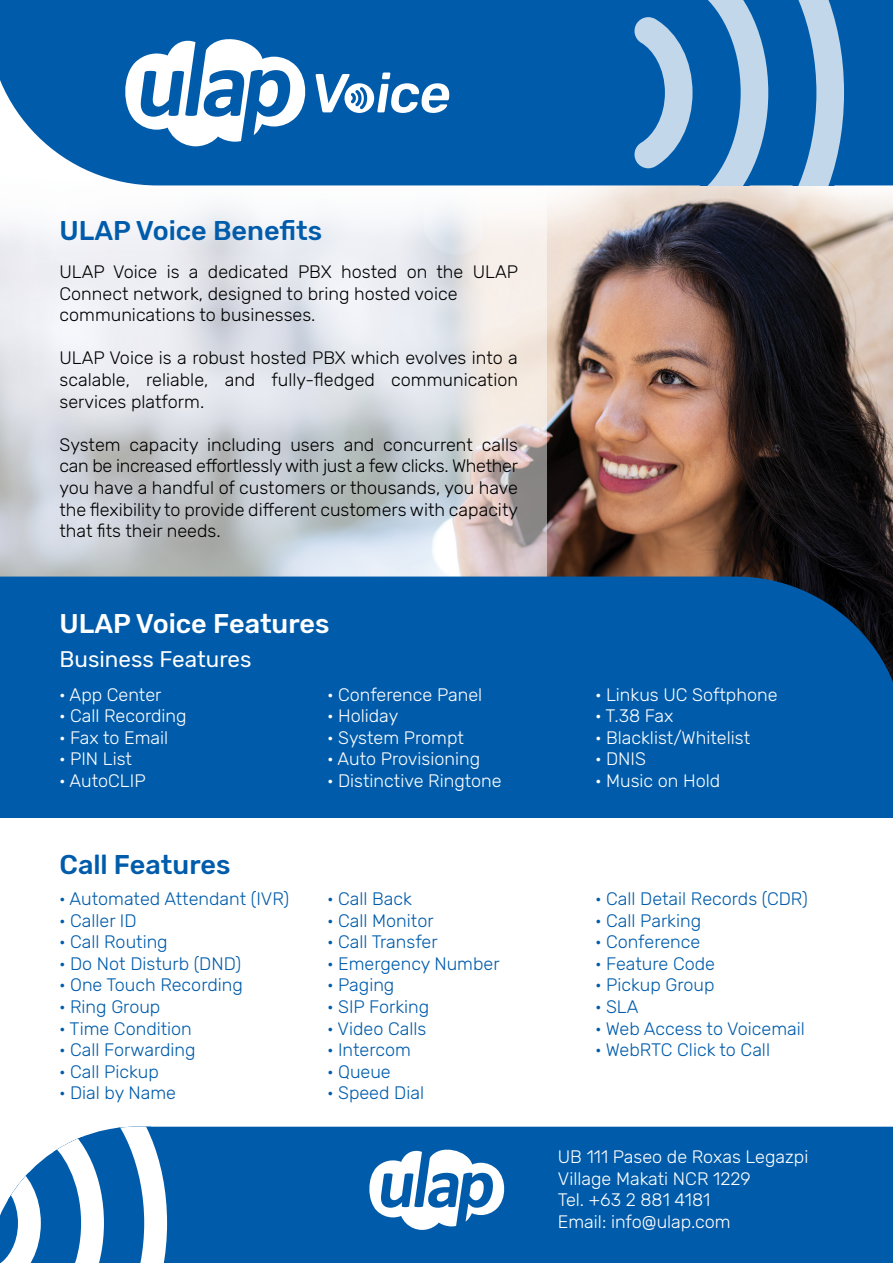
<style>
.page{position:relative;width:893px;height:1263px;background:#fff}
.page>*{position:absolute;margin:0;border:0;box-sizing:border-box;transform-origin:0 0}
.t1{font:500 27px "Rubik";color:#005cab}
.t2{font:500 27px "Rubik";color:#fff}
.t3{font:22.5px "Rubik";color:#fff}
.t4{font:300 18px/21.6px "Rubik";color:#000;text-align:justify}
.t5{font:300 18px/21.6px "Rubik";color:#005cab}
.t6{font:300 18px/21.6px "Rubik";color:#fff}
</style>
<div class="page">
<img style="left:546px;top:185px;width:347px;height:391px">
<svg style="left:0;top:185px;width:546px;height:391px"></svg>
<div style="left:0;top:576px;width:893px;height:242px;background:#005cab"></div>
<div style="left:0;top:0;width:893px;height:185px;background:#005cab"></div>
<svg style="left:122px;top:30px;width:186px;height:116px"></svg>
<svg style="left:377px;top:73px;width:73px;height:40px"></svg>
<div style="left:344px;top:83px;width:30px;height:30px;background:#fff;border-radius:50%"></div>
<svg style="left:316px;top:74px;width:51px;height:38px"></svg>
<div style="left:172px;top:1127px;width:721px;height:136px;background:#005cab"></div>
<svg style="left:0;top:1127px;width:172px;height:136px"></svg>
<svg style="left:626px;top:0;width:223px;height:185px;background:#488ac2"></svg>
<svg style="left:367px;top:1143px;width:140px;height:87px"></svg>
<h1 class="t1" style="left:60px;top:215px;width:264px">ULAP Voice Benefits</h1>
<p class="t4" style="left:60px;top:261px;width:460px;text-align:left">ULAP Voice is a dedicated PBX hosted on the ULAP<br>Connect network, designed to bring hosted voice communications to businesses.</p>
<p class="t4" style="left:60px;top:348px;width:460px">ULAP Voice is a robust hosted PBX which evolves into a scalable, reliable, and fully-fledged communication services platform.</p>
<p class="t4" style="left:60px;top:434px;width:460px">System capacity including users and concurrent calls can be increased effortlessly with just a few clicks. Whether you have a handful of customers or thousands, you have the flexibility to provide different customers with capacity that fits their needs.</p>
<h1 class="t2" style="left:60px;top:608px;width:271px">ULAP Voice Features</h1>
<p class="t3" style="left:60px;top:646px;width:194px">Business Features</p>
<p class="t6" style="left:60px;top:684px;width:129px">· App Center<br>· Call Recording · Fax to Email<br>· PIN List<br>· AutoCLIP</p>
<p class="t6" style="left:327px;top:684px;width:176px">· Conference Panel<br>· Holiday<br>· System Prompt<br>· Auto Provisioning<br>· Distinctive Ringtone</p>
<p class="t6" style="left:595px;top:684px;width:184px">· Linkus UC Softphone · T.38 Fax<br>· Blacklist/Whitelist<br>· DNIS<br>· Music on Hold</p>
<h1 class="t1" style="left:60px;top:849px;width:172px">Call Features</h1>
<p class="t5" style="left:60px;top:888px;width:231px">· Automated Attendant (IVR) · Caller ID<br>· Call Routing<br>· Do Not Disturb (DND)<br>· One Touch Recording<br>· Ring Group<br>· Time Condition<br>· Call Forwarding<br>· Call Pickup<br>· Dial by Name</p>
<p class="t5" style="left:327px;top:888px;width:174px">· Call Back<br>· Call Monitor<br>· Call Transfer<br>· Emergency Number · Paging<br>· SIP Forking<br>· Video Calls<br>· Intercom<br>· Queue<br>· Speed Dial</p>
<p class="t5" style="left:595px;top:888px;width:214px">· Call Detail Records (CDR) · Call Parking<br>· Conference<br>· Feature Code<br>· Pickup Group<br>· SLA<br>· Web Access to Voicemail · WebRTC Click to Call</p>
<p class="t6" style="left:558px;top:1146px;width:252px">UB 111 Paseo de Roxas Legazpi<br>Village Makati NCR 1229<br>Tel. +63 2 881 4181<br>Email: info@ulap.com</p>
</div>
